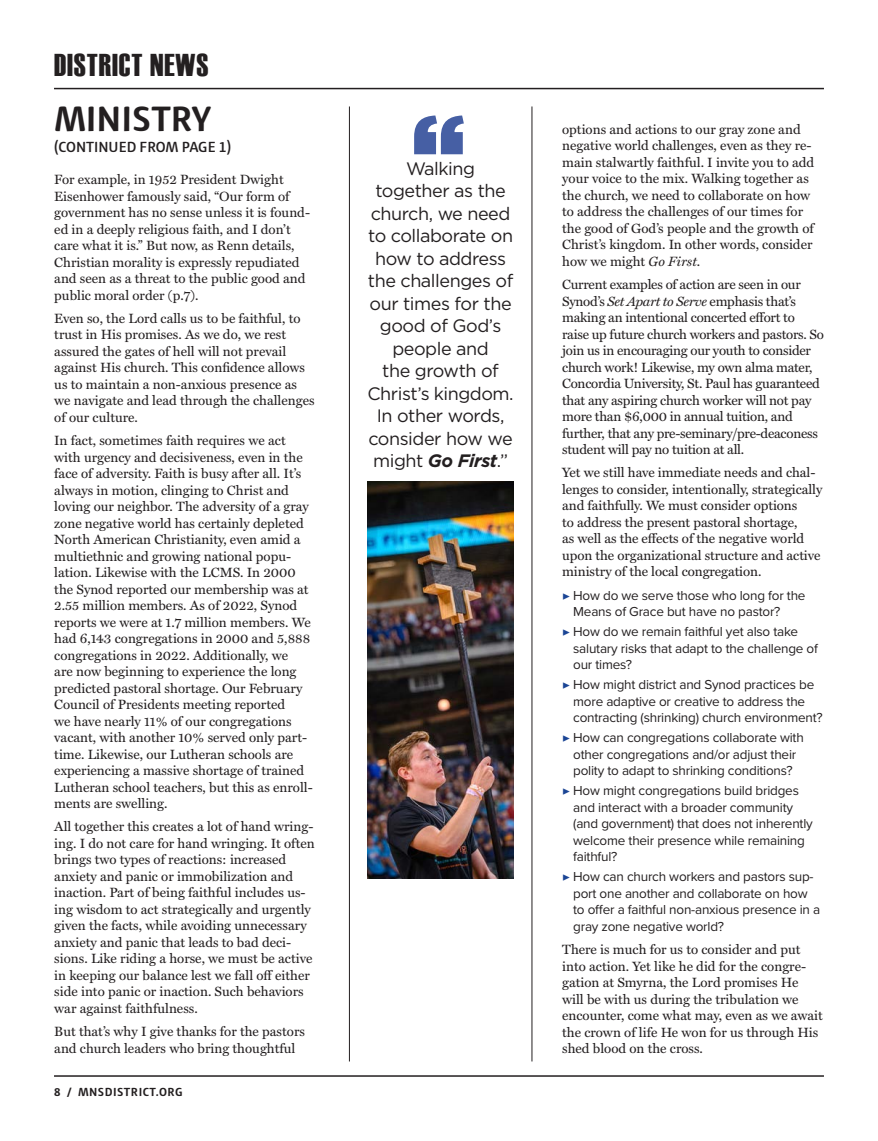
<style>
.page{position:relative;width:878px;height:1141px;background:#fff}
.page>*{position:absolute;margin:0;border:0;box-sizing:border-box;transform-origin:0 0}
.Headline{font:700 36px "Haptic";color:#231f20}
.Interior_Header_Bar_Left{font:31.5px "Haettenschweiler";letter-spacing:.03em;color:#231f20}
.Submissions_Body_Text{font:18px/22.5px "Gotham";letter-spacing:-.025em;color:#231f20;text-align:center}
.Headline-2{font:600 15px "Haptic";color:#231f20}
.Submissions_Body_Text-2{font:13.5px/16.5px "Miller Text";color:#231f20}
.Submissions_Body_Text-3{font:13.5px/16.5px "Proxima Nova";letter-spacing:-.015em;color:#231f20}
.Submissions_Body_Text-4{font:13.5px/16.5px "Miller Text";letter-spacing:-.02em;color:#231f20}
.t1{font:700 12px "Haptic";letter-spacing:.04em;color:#231f20}
.s1{font-weight:700;font-style:italic}
.s2{font-style:italic}
.s3{font-family:"Minion Pro";color:#1b4595}
</style>
<div class="page">
<hr style="left:54px;top:1075px;width:770px;height:2px;background:#231f20">
<hr style="left:54px;top:88px;width:770px;height:1px;background:#231f20">
<hr style="left:349px;top:106px;width:1px;height:955px;background:#231f20">
<hr style="left:531px;top:106px;width:1px;height:955px;background:#231f20">
<img style="left:367px;top:481px;width:146px;height:397px">
<svg style="left:414px;top:115px;width:50px;height:39px"></svg>
<p class="Interior_Header_Bar_Left" style="left:54px;top:47px;width:156px">DISTRICT NEWS</p>
<p class="Headline" style="left:54px;top:97px;width:159px">MINISTRY</p>
<p class="Headline-2" style="left:54px;top:138px;width:179px">(CONTINUED FROM PAGE 1)</p>
<p class="Submissions_Body_Text-2" style="left:54px;top:172px;width:257px">For example, in 1952 President Dwight Eisenhower famously said, “Our form of government has no sense unless it is found&shy;ed in a deeply religious faith, and I don’t care what it is.” But now, as Renn details, Christian morality is expressly repudiated and seen as a threat to the public good and public moral order (p.7).</p>
<p class="Submissions_Body_Text-2" style="left:54px;top:310px;width:262px">Even so, the Lord calls us to be faithful, to trust in His promises. As we do, we rest assured the gates of hell will not prevail against His church. This confidence allows us to maintain a non-anxious presence as we navigate and lead through the challenges of our culture.</p>
<p class="Submissions_Body_Text-2" style="left:54px;top:433px;width:260px">In fact, sometimes faith requires we act with urgency and decisiveness, even in the face of adversity. Faith is busy after all. It’s always in motion, clinging to Christ and loving our neighbor. The adversity of a gray zone negative world has certainly depleted North American Christianity, even amid a multiethnic and growing national popu&shy;lation. Likewise with the LCMS. In 2000 the Synod reported our membership was at 2.55 million members. As of 2022, Synod reports we were at 1.7 million members. We had 6,143 congregations in 2000 and 5,888 congregations in 2022. Additionally, we<br>are now beginning to experience the long predicted pastoral shortage. Our February Council of Presidents meeting reported<br>we have nearly 11% of our congregations vacant, with another 10% served only part&shy;time. Likewise, our Lutheran schools are experiencing a massive shortage of trained Lutheran school teachers, but this as enroll&shy;ments are swelling.</p>
<p class="Submissions_Body_Text-2" style="left:54px;top:819px;width:262px">All together this creates a lot of hand wring&shy;ing. I do not care for hand wringing. It often brings two types of reactions: increased anxiety and panic or immobilization and inaction. Part of being faithful includes us&shy;ing wisdom to act strategically and urgently given the facts, while avoiding unnecessary anxiety and panic that leads to bad deci&shy;sions. Like riding a horse, we must be active in keeping our balance lest we fall off either side into panic or inaction. Such behaviors war against faithfulness.</p>
<p class="Submissions_Body_Text-2" style="left:54px;top:1023px;width:252px">But that’s why I give thanks for the pastors and church leaders who bring thoughtful</p>
<p class="t1" style="left:54px;top:1084px;width:130px">8 / MNSDISTRICT.ORG</p>
<p class="Submissions_Body_Text" style="left:367px;top:157px;width:148px">Walking together as the church, we need to collaborate on how to address the challenges of our times for the good of God’s people and<br>the growth of<br>Christ’s kingdom.<br>In other words, consider how we might <span class="s1">Go First</span>.”</p>
<p class="Submissions_Body_Text-2" style="left:562px;top:121px;width:253px">options and actions to our gray zone and negative world challenges, even as they re&shy;main stalwartly faithful. I invite you to add your voice to the mix. Walking together as the church, we need to collaborate on how to address the challenges of our times for the good of God’s people and the growth of Christ’s kingdom. In other words, consider how we might <span class="s2">Go First</span>.</p>
<p class="Submissions_Body_Text-4" style="left:562px;top:276px;width:263px">Current examples of action are seen in our Synod’s <span class="s2">Set Apart to Serve</span> emphasis that’s making an intentional concerted effort to raise up future church workers and pastors. So join us in encouraging our youth to consider church work! Likewise, my own alma mater, Concordia University, St. Paul has guaranteed that any aspiring church worker will not pay more than $6,000 in annual tuition, and further, that any pre-seminary/pre-deaconess student will pay no tuition at all.</p>
<p class="Submissions_Body_Text-2" style="left:562px;top:465px;width:262px">Yet we still have immediate needs and chal&shy;lenges to consider, intentionally, strategically and faithfully. We must consider options<br>to address the present pastoral shortage,<br>as well as the effects of the negative world upon the organizational structure and active ministry of the local congregation.</p>
<p class="Submissions_Body_Text-3" style="left:573px;top:586px;width:234px;text-indent:-11px"><span class="s3">▶</span> How do we serve those who long for the<br>Means of Grace but have no pastor?</p>
<p class="Submissions_Body_Text-3" style="left:573px;top:623px;width:246px;text-indent:-11px"><span class="s3">▶</span> How do we remain faithful yet also take salutary risks that adapt to the challenge of our times?</p>
<p class="Submissions_Body_Text-3" style="left:573px;top:676px;width:251px;text-indent:-11px"><span class="s3">▶</span> How might district and Synod practices be more adaptive or creative to address the contracting (shrinking) church environment?</p>
<p class="Submissions_Body_Text-3" style="left:562px;top:729px;width:243px;text-align:center"><span class="s3">▶</span> How can congregations collaborate with other congregations and/or adjust their polity to adapt to shrinking conditions?</p>
<p class="Submissions_Body_Text-3" style="left:573px;top:782px;width:241px;text-indent:-11px"><span class="s3">▶</span> How might congregations build bridges and interact with a broader community (and government) that does not inherently welcome their presence while remaining faithful?</p>
<p class="Submissions_Body_Text-3" style="left:573px;top:868px;width:248px;text-indent:-11px"><span class="s3">▶</span> How can church workers and pastors sup&shy;port one another and collaborate on how to offer a faithful non-anxious presence in a gray zone negative world?</p>
<p class="Submissions_Body_Text-2" style="left:562px;top:941px;width:262px">There is much for us to consider and put into action. Yet like he did for the congre&shy;gation at Smyrna, the Lord promises He will be with us during the tribulation we encounter, come what may, even as we await the crown of life He won for us through His shed blood on the cross.</p>
</div>
